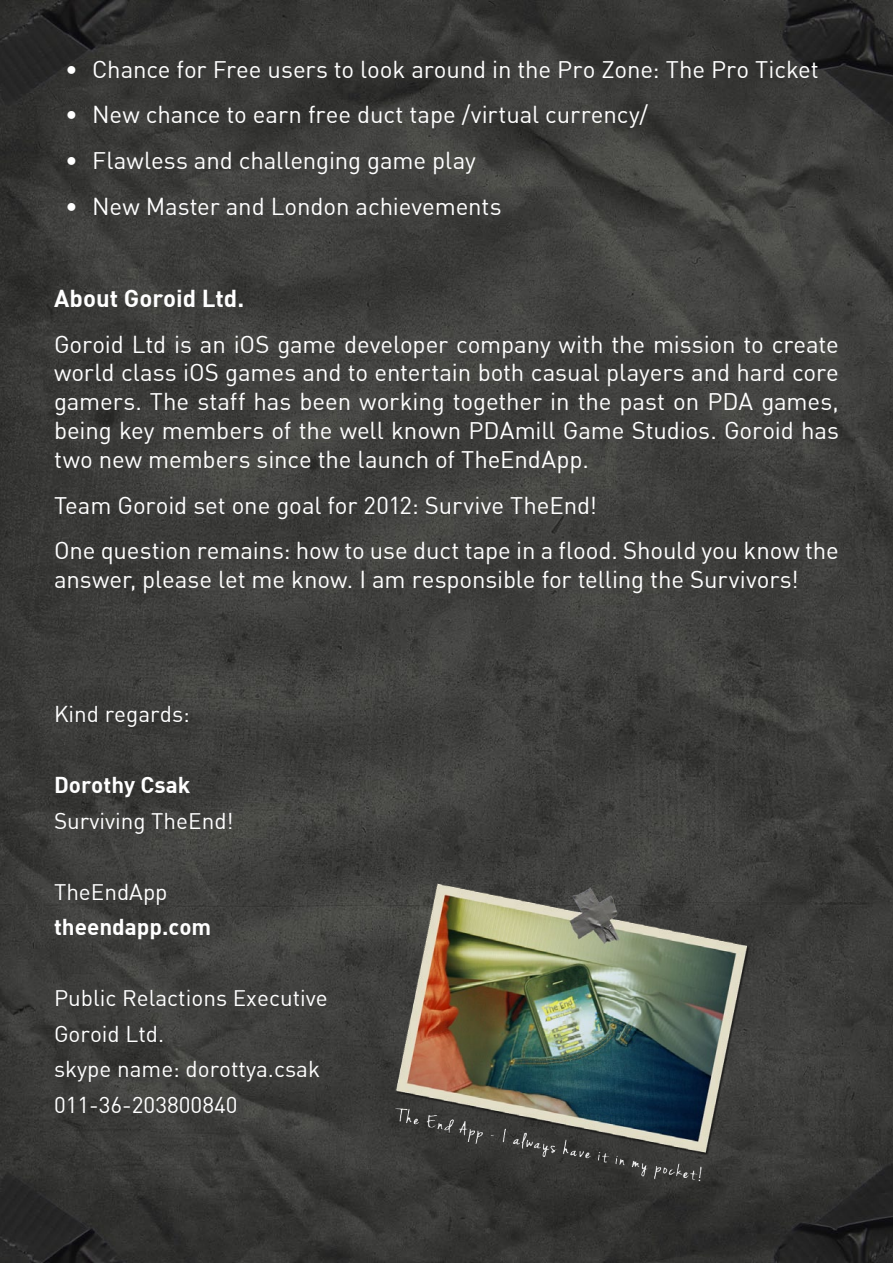
<style>
.page{position:relative;width:893px;height:1263px;background:#fff}
.page>*{position:absolute;margin:0;border:0;box-sizing:border-box;transform-origin:0 0}
.t1{font:24px/28.8px "Din";letter-spacing:-.005em;color:#fff;text-align:justify}
.t2{font:24px "DIN Bold";color:#fff}
.t3{font:22.5px/35.5px "Din";color:#fff}
.t4{font:22.5px "DIN Bold";color:#fff}
</style>
<div class="page">
<img style="left:0;top:0;width:893px;height:1263px">
<img style="left:383px;top:872px;width:371px;height:319px">
<p class="t1" style="left:65px;top:54px;width:755px">• Chance for Free users to look around in the Pro Zone: The Pro Ticket</p>
<p class="t1" style="left:65px;top:100px;width:584px">• New chance to earn free duct tape /virtual currency/</p>
<p class="t1" style="left:65px;top:146px;width:412px">• Flawless and challenging game play</p>
<p class="t1" style="left:65px;top:192px;width:438px">• New Master and London achievements</p>
<p class="t2" style="left:54px;top:282px;width:192px">About Goroid Ltd.</p>
<p class="t1" style="left:54px;top:329px;width:786px">Goroid Ltd is an iOS game developer company with the mission to create world class iOS games and to entertain both casual players and hard core gamers. The staff has been working together in the past on PDA games, being key members of the well known PDAmill Game Studios. Goroid has two new members since the launch of TheEndApp.</p>
<p class="t1" style="left:54px;top:482px;width:786px;line-height:45.8px">Team Goroid set one goal for 2012: Survive TheEnd!<br>One question remains: how to use duct tape in a flood. Should you know the</p>
<p class="t1" style="left:54px;top:565px;width:746px">answer, please let me know. I am responsible for telling the Survivors!</p>
<p class="t3" style="left:54px;top:696px;width:137px">Kind regards:</p>
<p class="t4" style="left:54px;top:770px;width:138px">Dorothy Csak</p>
<p class="t3" style="left:54px;top:802px;width:181px">Surviving TheEnd!</p>
<p class="t3" style="left:54px;top:873px;width:115px">TheEndApp</p>
<p class="t4" style="left:54px;top:912px;width:159px">theendapp.com</p>
<p class="t3" style="left:54px;top:980px;width:275px">Public Relactions Executive<br>Goroid Ltd.<br>skype name: dorottya.csak<br>011-36-203800840</p>
</div>
